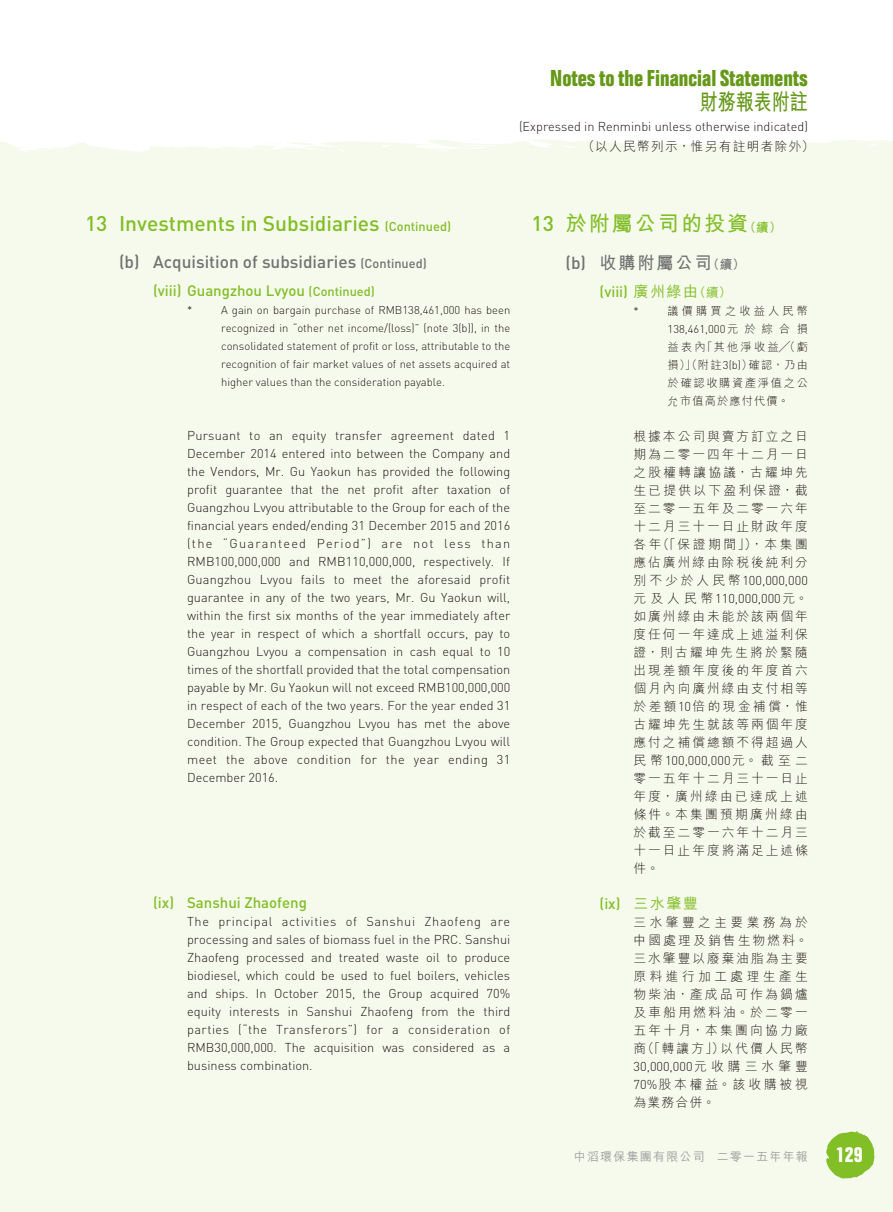
<style>
.page{position:relative;width:893px;height:1212px;background:#f6faed}
.page>*{position:absolute;margin:0;border:0;box-sizing:border-box;transform-origin:0 0}
.t1{font:700 condensed 22.5px "Folio Std";color:#669819}
.t2{font:700 22.5px "M Hei HK";color:#669819;scale:.8 1}
.t3{font:500 21px "DIN Pro";color:#82be26}
.t4{font:700 21px "M Hei HK";letter-spacing:.1em;color:#82be26}
.t5{font:700 condensed 21px "Folio Std";color:#fff}
.t6{font:500 17.25px "DIN Pro";color:#727272}
.t7{font:700 17.25px "M Hei HK";letter-spacing:.1em;color:#727272}
.t8{font:500 15px "DIN Pro";color:#82be26}
.t9{font:300 12.75px/18px "DIN Pro";color:#231916;text-align:justify}
.t10{font:300 12.75px/18px "M Hei HK";letter-spacing:.15em;color:#231916;text-align:justify}
.t11{font:300 12.75px/18px "M Hei HK";letter-spacing:.225em;color:#231916}
.t12{font:300 12.75px "M Hei HK";letter-spacing:.1em;color:#231916}
.t13{font:500 12px "M Hei HK";letter-spacing:.1em;color:#a0a0a1}
.t14{font:300 11.25px/18px "DIN Pro";color:#231916;text-align:justify}
.t15{font:300 11.25px/18px "M Hei HK";letter-spacing:.145em;color:#231916;text-align:justify}
.t16{font:300 11.25px "M Hei HK";letter-spacing:.275em;color:#231916}
.s1{font-size:12.75px}
.s2{font-family:"DIN Pro";font-weight:500}
.s3{font-family:"M Hei HK"}
.s4{font-family:"M Hei HK";font-size:12.75px}
.s5{font-family:"DIN Pro"}
</style>
<div class="page">
<div style="left:0;top:0;width:893px;height:150px;background:#fff"></div>
<svg style="left:826px;top:1131px;width:49px;height:47px"></svg>
<h1 class="t1" style="left:550px;top:66px;width:259px">Notes to the Financial Statements</h1>
<h1 class="t2" style="left:700px;top:86px;width:136px">財務報表附註</h1>
<p class="t9" style="left:519px;top:117px;width:290px">(Expressed in Renminbi unless otherwise indicated)</p>
<p class="t12" style="left:582px;top:140px;width:234px">（以人民幣列示，惟另有註明者除外）</p>
<h2 class="t3" style="left:85px;top:209px;width:368px">13 Investments in Subsidiaries <span class="s1">(Continued)</span></h2>
<h3 class="t6" style="left:119px;top:250px;width:309px">(b) Acquisition of subsidiaries <span class="s1">(Continued)</span></h3>
<p class="t8" style="left:153px;top:280px;width:223px">(viii) Guangzhou Lvyou <span class="s1">(Continued)</span></p>
<p class="t14" style="left:187px;top:300px;width:7px">*</p>
<p class="t14" style="left:221px;top:300px;width:291px">A gain on bargain purchase of RMB138,461,000 has been recognized in “other net income/(loss)” (note 3(b)), in the consolidated statement of profit or loss, attributable to the recognition of fair market values of net assets acquired at higher values than the consideration payable.</p>
<p class="t9" style="left:187px;top:426px;width:325px">Pursuant to an equity transfer agreement dated 1<br>December 2014 entered into between the Company and the Vendors, Mr. Gu Yaokun has provided the following profit guarantee that the net profit after taxation of Guangzhou Lvyou attributable to the Group for each of the financial years ended/ending 31 December 2015 and 2016 (the “Guaranteed Period”) are not less than RMB100,000,000 and RMB110,000,000, respectively. If Guangzhou Lvyou fails to meet the aforesaid profit guarantee in any of the two years, Mr. Gu Yaokun will, within the first six months of the year immediately after the year in respect of which a shortfall occurs, pay to Guangzhou Lvyou a compensation in cash equal to 10 times of the shortfall provided that the total compensation payable by Mr. Gu Yaokun will not exceed RMB100,000,000 in respect of each of the two years. For the year ended 31<br>December 2015, Guangzhou Lvyou has met the above condition. The Group expected that Guangzhou Lvyou will meet the above condition for the year ending 31<br>December 2016.</p>
<p class="t8" style="left:153px;top:892px;width:155px">(ix) Sanshui Zhaofeng</p>
<p class="t9" style="left:187px;top:912px;width:325px">The principal activities of Sanshui Zhaofeng are processing and sales of biomass fuel in the PRC. Sanshui Zhaofeng processed and treated waste oil to produce biodiesel, which could be used to fuel boilers, vehicles and ships. In October 2015, the Group acquired 70% equity interests in Sanshui Zhaofeng from the third parties (“the Transferors”) for a consideration of RMB30,000,000. The acquisition was considered as a business combination.</p>
<h2 class="t4" style="left:531px;top:208px;width:252px"><span class="s2">13</span> 於附屬公司的投資<span class="s1">（續）</span></h2>
<h3 class="t7" style="left:566px;top:250px;width:181px"><span class="s2">(b)</span> 收購附屬公司<span class="s1">（續）</span></h3>
<p class="t8" style="left:600px;top:281px;width:133px">(viii) <span class="s3">廣州綠由</span><span class="s4">（續）</span></p>
<p class="t14" style="left:634px;top:301px;width:7px">*</p>
<p class="t16" style="left:668px;top:305px;width:142px">議價購買之收益人民幣</p>
<p class="t14" style="left:668px;top:319px;width:142px">138,461,000<span class="s3">元於綜合損</span></p>
<p class="t15" style="left:668px;top:337px;width:142px">益表內「其他淨收益╱（虧損）」（附註<span class="s5">3(b)</span>）確認，乃由於確認收購資產淨值之公允市值高於應付代價。</p>
<p class="t10" style="left:634px;top:427px;width:176px">根據本公司與賣方訂立之日期為二零一四年十二月一日之股權轉讓協議，古耀坤先生已提供以下盈利保證，截至二零一五年及二零一六年十二月三十一日止財政年度各年（「保證期間」），本集團應佔廣州綠由除稅後純利分</p>
<p class="t9" style="left:634px;top:570px;width:176px"><span class="s3">別不少於人民幣</span>100,000,000<span class="s3">元及人民幣</span>110,000,000<span class="s3">元。</span></p>
<p class="t10" style="left:634px;top:607px;width:176px">如廣州綠由未能於該兩個年度任何一年達成上述溢利保證，則古耀坤先生將於緊隨出現差額年度後的年度首六個月內向廣州綠由支付相等於差額<span class="s5">10</span>倍的現金補償，惟古耀坤先生就該等兩個年度應付之補償總額不得超過人</p>
<p class="t9" style="left:634px;top:751px;width:176px"><span class="s3">民幣</span>100,000,000<span class="s3">元。截至二</span></p>
<p class="t10" style="left:634px;top:769px;width:176px">零一五年十二月三十一日止年度，廣州綠由已達成上述條件。本集團預期廣州綠由於截至二零一六年十二月三十一日止年度將滿足上述條件。</p>
<p class="t8" style="left:600px;top:893px;width:100px">(ix) <span class="s3">三水肇豐</span></p>
<p class="t10" style="left:634px;top:913px;width:176px">三水肇豐之主要業務為於中國處理及銷售生物燃料。三水肇豐以廢棄油脂為主要原料進行加工處理生產生物柴油，產成品可作為鍋爐及車船用燃料油。於二零一五年十月，本集團向協力廠商（「轉讓方」）以代價人民幣</p>
<p class="t9" style="left:634px;top:1056px;width:176px">30,000,000<span class="s3">元收購三水肇豐</span></p>
<p class="t11" style="left:634px;top:1075px;width:176px"><span class="s5">70%</span>股本權益。該收購被視為業務合併。</p>
<p class="t13" style="left:574px;top:1148px;width:235px">中滔環保集團有限公司 二零一五年年報</p>
<h2 class="t5" style="left:836px;top:1143px;width:28px">129</h2>
</div>
